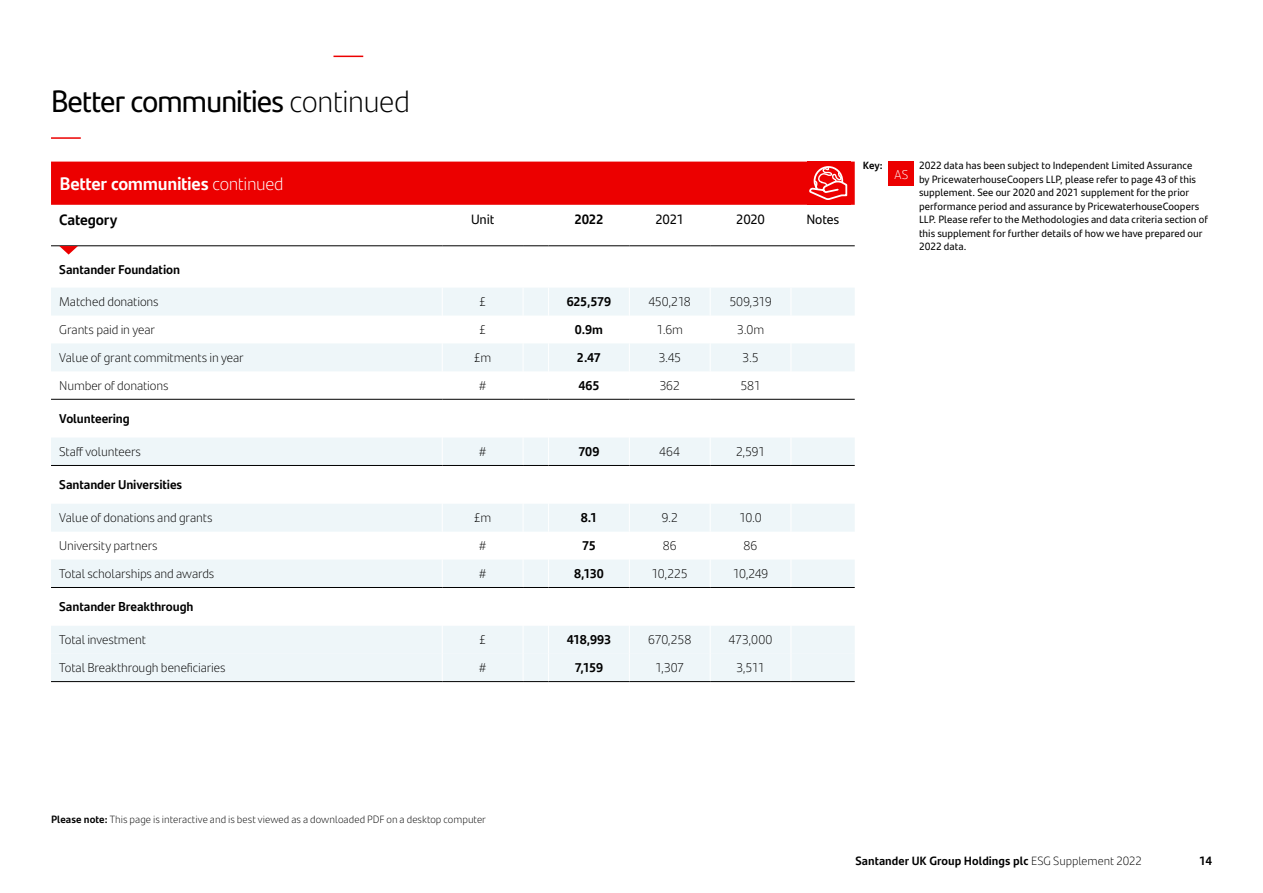
<style>
.page{position:relative;width:1263px;height:893px;background:#fff}
.page>*{position:absolute;margin:0;border:0;box-sizing:border-box;transform-origin:0 0}
.t1{font:30.75px "Santander Headline";letter-spacing:-.025em;color:#000}
.t2{font:700 18px "Santander Text";letter-spacing:-.015em;color:#fff}
.t3{font:700 15px "Santander Text";letter-spacing:-.01em;color:#000}
.t4{font:13.5px "Santander Text";letter-spacing:-.015em;color:#000}
.t5{font:700 13.5px "Santander Text";color:#000}
.t6{font:300 12.75px "Santander Text";letter-spacing:-.01em;color:#000}
.t7{font:700 12.75px "Santander Text";letter-spacing:-.005em;color:#000}
.t8{font:300 12.75px "Santander Text";color:#fff}
.t9{font:700 12px "Santander Text";color:#000}
.t10{font:10.5px/13.5px "Santander Text";letter-spacing:.005em;color:#000}
.t11{font:300 10.5px "Santander Text";letter-spacing:.005em;color:#000}
.t12{font:700 10.5px "Santander Text";color:#000}
.s1{font-family:"Santander Text";font-weight:300}
.s2{font-weight:300}
.s3{font-weight:700}
</style>
<div class="page">
<div style="left:889px;top:162px;width:25px;height:24px;background:#ec0000"></div>
<svg style="left:51px;top:288px;width:804px;height:393px"></svg>
<svg style="left:51px;top:438px;width:804px;height:216px;fill:#f1f7fa"></svg>
<hr style="left:548px;top:399px;width:1px;height:39px;background:#fff">
<hr style="left:629px;top:399px;width:1px;height:39px;background:#fff">
<svg style="left:442px;top:288px;width:1px;height:111px"></svg>
<svg style="left:629px;top:288px;width:1px;height:111px"></svg>
<svg style="left:710px;top:288px;width:1px;height:111px"></svg>
<svg style="left:791px;top:288px;width:1px;height:111px"></svg>
<hr style="left:442px;top:399px;width:1px;height:39px;background:#fff">
<hr style="left:523px;top:399px;width:1px;height:39px;background:#fff">
<hr style="left:710px;top:399px;width:1px;height:39px;background:#fff">
<hr style="left:791px;top:399px;width:1px;height:39px;background:#fff">
<svg style="left:442px;top:438px;width:1px;height:27px"></svg>
<svg style="left:629px;top:438px;width:1px;height:27px"></svg>
<svg style="left:710px;top:438px;width:1px;height:27px"></svg>
<svg style="left:791px;top:438px;width:1px;height:27px"></svg>
<hr style="left:442px;top:466px;width:1px;height:38px;background:#fff">
<hr style="left:523px;top:466px;width:1px;height:38px;background:#fff">
<hr style="left:548px;top:466px;width:1px;height:38px;background:#fff">
<hr style="left:629px;top:466px;width:1px;height:38px;background:#fff">
<hr style="left:710px;top:466px;width:1px;height:38px;background:#fff">
<hr style="left:791px;top:466px;width:1px;height:38px;background:#fff">
<svg style="left:442px;top:504px;width:1px;height:83px"></svg>
<svg style="left:629px;top:504px;width:1px;height:83px"></svg>
<svg style="left:710px;top:504px;width:1px;height:83px"></svg>
<svg style="left:791px;top:504px;width:1px;height:83px"></svg>
<hr style="left:442px;top:588px;width:1px;height:38px;background:#fff">
<hr style="left:523px;top:588px;width:1px;height:38px;background:#fff">
<hr style="left:548px;top:588px;width:1px;height:38px;background:#fff">
<hr style="left:629px;top:588px;width:1px;height:38px;background:#fff">
<hr style="left:710px;top:588px;width:1px;height:38px;background:#fff">
<hr style="left:791px;top:588px;width:1px;height:38px;background:#fff">
<svg style="left:442px;top:626px;width:1px;height:55px"></svg>
<svg style="left:629px;top:626px;width:1px;height:55px"></svg>
<svg style="left:710px;top:626px;width:1px;height:55px"></svg>
<svg style="left:791px;top:626px;width:1px;height:55px"></svg>
<hr style="left:51px;top:681px;width:391px;height:1px;background:#000">
<hr style="left:442px;top:681px;width:81px;height:1px;background:#000">
<svg style="left:523px;top:626px;width:26px;height:56px"></svg>
<hr style="left:549px;top:681px;width:80px;height:1px;background:#000">
<hr style="left:629px;top:681px;width:81px;height:1px;background:#000">
<hr style="left:710px;top:681px;width:81px;height:1px;background:#000">
<hr style="left:791px;top:681px;width:64px;height:1px;background:#000">
<hr style="left:51px;top:399px;width:391px;height:1px;background:#000">
<hr style="left:442px;top:399px;width:81px;height:1px;background:#000">
<svg style="left:523px;top:288px;width:26px;height:112px"></svg>
<hr style="left:549px;top:399px;width:80px;height:1px;background:#000">
<hr style="left:629px;top:399px;width:81px;height:1px;background:#000">
<hr style="left:710px;top:399px;width:81px;height:1px;background:#000">
<hr style="left:791px;top:399px;width:64px;height:1px;background:#000">
<hr style="left:51px;top:465px;width:391px;height:1px;background:#000">
<hr style="left:442px;top:465px;width:81px;height:1px;background:#000">
<svg style="left:523px;top:438px;width:26px;height:28px"></svg>
<hr style="left:549px;top:465px;width:80px;height:1px;background:#000">
<hr style="left:629px;top:465px;width:81px;height:1px;background:#000">
<hr style="left:710px;top:465px;width:81px;height:1px;background:#000">
<hr style="left:791px;top:465px;width:64px;height:1px;background:#000">
<hr style="left:51px;top:587px;width:391px;height:1px;background:#000">
<hr style="left:442px;top:587px;width:81px;height:1px;background:#000">
<svg style="left:523px;top:504px;width:26px;height:84px"></svg>
<hr style="left:549px;top:587px;width:80px;height:1px;background:#000">
<hr style="left:629px;top:587px;width:81px;height:1px;background:#000">
<hr style="left:710px;top:587px;width:81px;height:1px;background:#000">
<hr style="left:791px;top:587px;width:64px;height:1px;background:#000">
<hr style="left:51px;top:246px;width:391px;height:1px;background:#000">
<hr style="left:442px;top:246px;width:81px;height:1px;background:#000">
<svg style="left:523px;top:246px;width:26px;height:1px"></svg>
<hr style="left:549px;top:246px;width:80px;height:1px;background:#000">
<hr style="left:629px;top:246px;width:81px;height:1px;background:#000">
<hr style="left:710px;top:246px;width:81px;height:1px;background:#000">
<hr style="left:791px;top:246px;width:64px;height:1px;background:#000">
<div style="left:51px;top:162px;width:804px;height:43px;background:#ec0000"></div>
<svg style="left:59px;top:246px;width:19px;height:9px"></svg>
<hr style="left:51px;top:137px;width:30px;height:2px;background:#ec0000">
<hr style="left:333px;top:56px;width:30px;height:1px;background:#ec0000">
<h1 class="t1" style="left:51px;top:78px;width:361px">Better communities <span class="s1">continued</span></h1>
<h2 class="t2" style="left:60px;top:170px;width:226px">Better communities <span class="s2">continued</span></h2>
<h3 class="t3" style="left:59px;top:208px;width:60px">Category</h3>
<p class="t4" style="left:471px;top:209px;width:25px">Unit</p>
<p class="t5" style="left:574px;top:209px;width:30px">2022</p>
<p class="t4" style="left:655px;top:209px;width:30px">2021</p>
<p class="t4" style="left:736px;top:209px;width:30px">2020</p>
<p class="t4" style="left:806px;top:209px;width:34px">Notes</p>
<p class="t7" style="left:59px;top:259px;width:122px">Santander Foundation</p>
<p class="t6" style="left:59px;top:292px;width:101px">Matched donations</p>
<p class="t6" style="left:479px;top:292px;width:9px">£</p>
<p class="t7" style="left:567px;top:292px;width:46px">625,579</p>
<p class="t6" style="left:648px;top:292px;width:44px">450,218</p>
<p class="t6" style="left:729px;top:292px;width:44px">509,319</p>
<p class="t6" style="left:59px;top:320px;width:97px">Grants paid in year</p>
<p class="t6" style="left:479px;top:320px;width:9px">£</p>
<p class="t7" style="left:575px;top:320px;width:30px">0.9m</p>
<p class="t6" style="left:656px;top:320px;width:28px">1.6m</p>
<p class="t6" style="left:737px;top:320px;width:29px">3.0m</p>
<p class="t6" style="left:59px;top:348px;width:186px">Value of grant commitments in year</p>
<p class="t6" style="left:474px;top:348px;width:19px">£m</p>
<p class="t7" style="left:577px;top:348px;width:25px">2.47</p>
<p class="t6" style="left:658px;top:348px;width:24px">3.45</p>
<p class="t6" style="left:742px;top:348px;width:18px">3.5</p>
<p class="t6" style="left:59px;top:376px;width:111px">Number of donations</p>
<p class="t6" style="left:479px;top:376px;width:9px">#</p>
<p class="t7" style="left:578px;top:376px;width:23px">465</p>
<p class="t6" style="left:659px;top:376px;width:22px">362</p>
<p class="t6" style="left:740px;top:376px;width:22px">581</p>
<p class="t7" style="left:59px;top:409px;width:72px">Volunteering</p>
<p class="t6" style="left:59px;top:442px;width:83px">Staff volunteers</p>
<p class="t6" style="left:479px;top:442px;width:9px">#</p>
<p class="t7" style="left:578px;top:442px;width:22px">709</p>
<p class="t6" style="left:659px;top:442px;width:23px">464</p>
<p class="t6" style="left:736px;top:442px;width:31px">2,591</p>
<p class="t7" style="left:59px;top:475px;width:125px">Santander Universities</p>
<p class="t6" style="left:59px;top:508px;width:155px">Value of donations and grants</p>
<p class="t6" style="left:474px;top:508px;width:19px">£m</p>
<p class="t7" style="left:581px;top:508px;width:18px">8.1</p>
<p class="t6" style="left:661px;top:508px;width:18px">9.2</p>
<p class="t6" style="left:739px;top:508px;width:24px">10.0</p>
<p class="t6" style="left:59px;top:536px;width:100px">University partners</p>
<p class="t6" style="left:479px;top:536px;width:9px">#</p>
<p class="t7" style="left:582px;top:536px;width:15px">75</p>
<p class="t6" style="left:663px;top:536px;width:15px">86</p>
<p class="t6" style="left:743px;top:536px;width:15px">86</p>
<p class="t6" style="left:59px;top:564px;width:157px">Total scholarships and awards</p>
<p class="t6" style="left:479px;top:564px;width:9px">#</p>
<p class="t7" style="left:574px;top:564px;width:31px">8,130</p>
<p class="t6" style="left:652px;top:564px;width:38px">10,225</p>
<p class="t6" style="left:733px;top:564px;width:37px">10,249</p>
<p class="t7" style="left:59px;top:597px;width:136px">Santander Breakthrough</p>
<p class="t6" style="left:59px;top:630px;width:88px">Total investment</p>
<p class="t6" style="left:479px;top:630px;width:9px">£</p>
<p class="t7" style="left:567px;top:630px;width:46px">418,993</p>
<p class="t6" style="left:648px;top:630px;width:45px">670,258</p>
<p class="t6" style="left:728px;top:630px;width:45px">473,000</p>
<p class="t6" style="left:59px;top:658px;width:168px">Total Breakthrough beneficiaries</p>
<p class="t6" style="left:479px;top:658px;width:9px">#</p>
<p class="t7" style="left:575px;top:658px;width:30px">7,159</p>
<p class="t6" style="left:655px;top:658px;width:31px">1,307</p>
<p class="t6" style="left:736px;top:658px;width:30px">3,511</p>
<p class="t12" style="left:863px;top:158px;width:21px">Key:</p>
<p class="t10" style="left:919px;top:158px;width:290px">2022 data has been subject to Independent Limited Assurance<br>by PricewaterhouseCoopers LLP, please refer to page 43 of this supplement. See our 2020 and 2021 supplement for the prior performance period and assurance by PricewaterhouseCoopers LLP. Please refer to the Methodologies and data criteria section of this supplement for further details of how we have prepared our 2022 data.</p>
<p class="t8" style="left:894px;top:165px;width:15px">AS</p>
<p class="t11" style="left:51px;top:812px;width:436px"><span class="s3">Please note:</span> This page is interactive and is best viewed as a downloaded PDF on a desktop computer</p>
<p class="t9" style="left:855px;top:851px;width:288px">Santander UK Group Holdings plc <span class="s2">ESG Supplement 2022</span></p>
<p class="t9" style="left:1199px;top:851px;width:14px">14</p>
</div>
